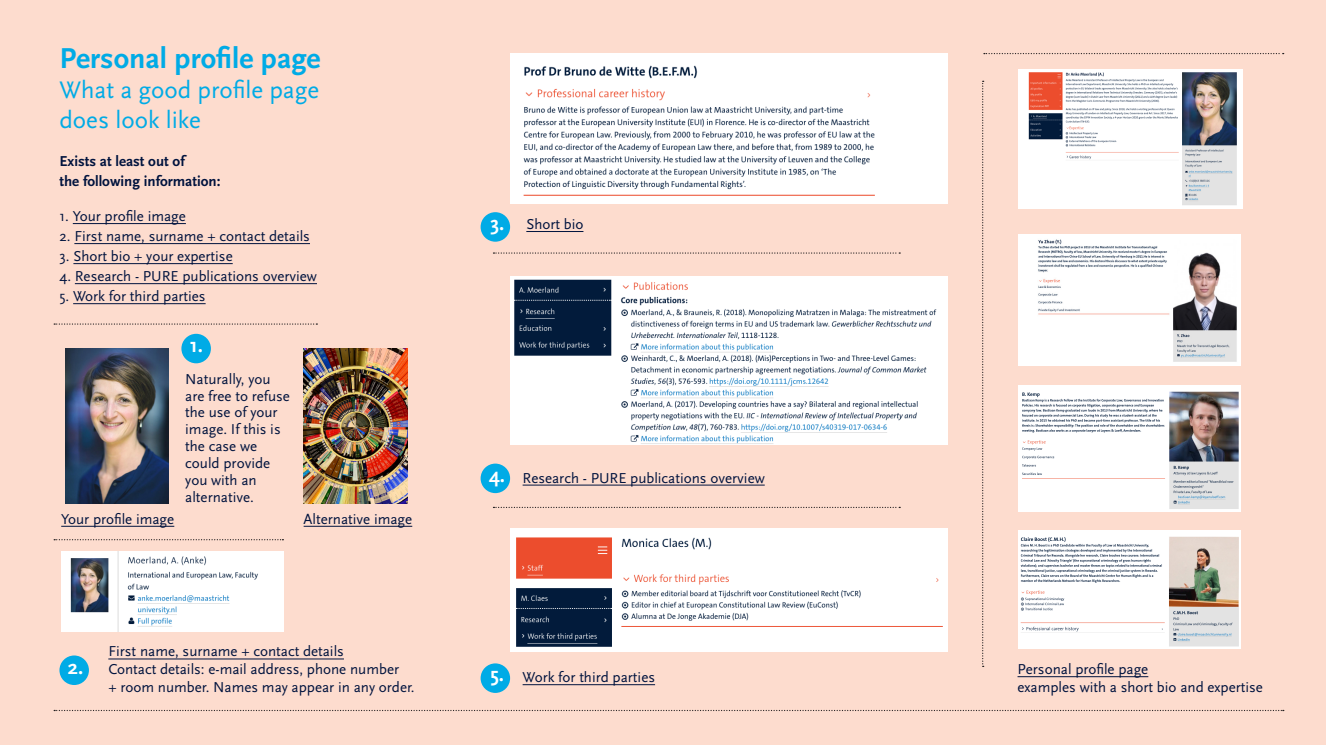
<style>
.page{position:relative;width:1326px;height:745px;background:#fff}
.page>*{position:absolute;margin:0;border:0;box-sizing:border-box;transform-origin:0 0}
.t1{font:700 30px "Scala Sans";color:#00abe6}
.t2{font:25px/30px "Scala Sans";color:#00abe6}
.t3{font:700 20.62px "Scala Sans";color:#fff}
.t4{font:15px/17.5px "Scala Sans";color:#00133e}
.t5{font:700 15px "Scala Sans";color:#00133e}
</style>
<div class="page">
<div style="left:0;top:0;width:1325px;height:744px;background:#fddcce"></div>
<hr style="left:73px;top:223px;width:113px;height:1px;background:#00133e">
<hr style="left:74px;top:243px;width:236px;height:1px;background:#00133e">
<hr style="left:73px;top:263px;width:160px;height:1px;background:#00133e">
<hr style="left:75px;top:283px;width:242px;height:1px;background:#00133e">
<hr style="left:73px;top:303px;width:133px;height:1px;background:#00133e">
<svg style="left:54px;top:323px;width:263px;height:1px"></svg>
<svg style="left:54px;top:539px;width:229px;height:1px"></svg>
<img style="left:61px;top:551px;width:222px;height:80px">
<div style="left:59px;top:655px;width:30px;height:29px;background:#00abe6;border-radius:50%"></div>
<hr style="left:108px;top:658px;width:236px;height:1px;background:#00133e">
<img style="left:66px;top:348px;width:103px;height:155px">
<div style="left:181px;top:333px;width:30px;height:30px;background:#00abe6;border-radius:50%"></div>
<hr style="left:61px;top:525px;width:113px;height:1px;background:#00133e">
<hr style="left:303px;top:525px;width:109px;height:1px;background:#00133e">
<svg style="left:54px;top:709px;width:1228px;height:1px"></svg>
<svg style="left:493px;top:506px;width:407px;height:1px"></svg>
<svg style="left:493px;top:252px;width:407px;height:1px"></svg>
<div style="left:510px;top:53px;width:437px;height:150px;background:#fff"></div>
<img style="left:523px;top:65px;width:352px;height:131px">
<img style="left:510px;top:276px;width:436px;height:168px">
<hr style="left:522px;top:484px;width:242px;height:1px;background:#00133e">
<div style="left:480px;top:463px;width:30px;height:30px;background:#00abe6;border-radius:50%"></div>
<hr style="left:526px;top:231px;width:57px;height:1px;background:#00133e">
<div style="left:480px;top:212px;width:30px;height:29px;background:#00abe6;border-radius:50%"></div>
<img style="left:510px;top:528px;width:437px;height:122px">
<hr style="left:522px;top:684px;width:133px;height:1px;background:#00133e">
<div style="left:480px;top:663px;width:30px;height:29px;background:#00abe6;border-radius:50%"></div>
<svg style="left:982px;top:81px;width:1px;height:585px"></svg>
<svg style="left:983px;top:53px;width:300px;height:1px"></svg>
<hr style="left:1017px;top:676px;width:131px;height:1px;background:#00133e">
<div style="left:1018px;top:70px;width:224px;height:139px;background:#fff"></div>
<img style="left:1028px;top:72px;width:209px;height:133px">
<div style="left:1018px;top:234px;width:222px;height:131px;background:#fff"></div>
<img style="left:1038px;top:239px;width:199px;height:123px">
<img style="left:1018px;top:385px;width:222px;height:126px">
<img style="left:1018px;top:530px;width:222px;height:118px">
<img style="left:303px;top:348px;width:105px;height:155px">
<p class="t1" style="left:59px;top:42px;width:263px">Personal profile page</p>
<p class="t2" style="left:59px;top:75px;width:261px">What a good profile page does look like</p>
<p class="t5" style="left:59px;top:153px;width:127px">Exists at least out of</p>
<p class="t5" style="left:59px;top:173px;width:162px">the following information:</p>
<p class="t4" style="left:59px;top:207px;width:128px">1. Your profile image</p>
<p class="t4" style="left:59px;top:227px;width:252px">2. First name, surname + contact details</p>
<p class="t4" style="left:59px;top:247px;width:175px">3. Short bio + your expertise</p>
<p class="t4" style="left:59px;top:267px;width:259px">4. Research - PURE publications overview</p>
<p class="t4" style="left:59px;top:287px;width:148px">5. Work for third parties</p>
<p class="t3" style="left:190px;top:334px;width:15px">1.</p>
<p class="t4" style="left:185px;top:370px;width:87px">Naturally, you</p>
<p class="t4" style="left:185px;top:387px;width:106px">are free to refuse</p>
<p class="t4" style="left:185px;top:404px;width:94px">the use of your</p>
<p class="t4" style="left:185px;top:420px;width:97px">image. If this is</p>
<p class="t4" style="left:185px;top:437px;width:73px">the case we</p>
<p class="t4" style="left:185px;top:454px;width:86px">could provide</p>
<p class="t4" style="left:185px;top:471px;width:73px">you with an</p>
<p class="t4" style="left:185px;top:488px;width:70px">alternative.</p>
<p class="t4" style="left:61px;top:510px;width:115px">Your profile image</p>
<p class="t4" style="left:303px;top:510px;width:110px">Alternative image</p>
<p class="t3" style="left:68px;top:655px;width:17px">2.</p>
<p class="t4" style="left:108px;top:642px;width:308px">First name, surname + contact details<br>Contact details: e-mail address, phone number<br>+ room number. Names may appear in any order.</p>
<p class="t3" style="left:490px;top:212px;width:16px">3.</p>
<p class="t4" style="left:526px;top:215px;width:59px">Short bio</p>
<p class="t3" style="left:489px;top:463px;width:18px">4.</p>
<p class="t4" style="left:522px;top:469px;width:243px">Research - PURE publications overview</p>
<p class="t3" style="left:490px;top:663px;width:15px">5.</p>
<p class="t4" style="left:522px;top:668px;width:134px">Work for third parties</p>
<p class="t4" style="left:1017px;top:660px;width:247px">Personal profile page<br>examples with a short bio and expertise</p>
</div>
